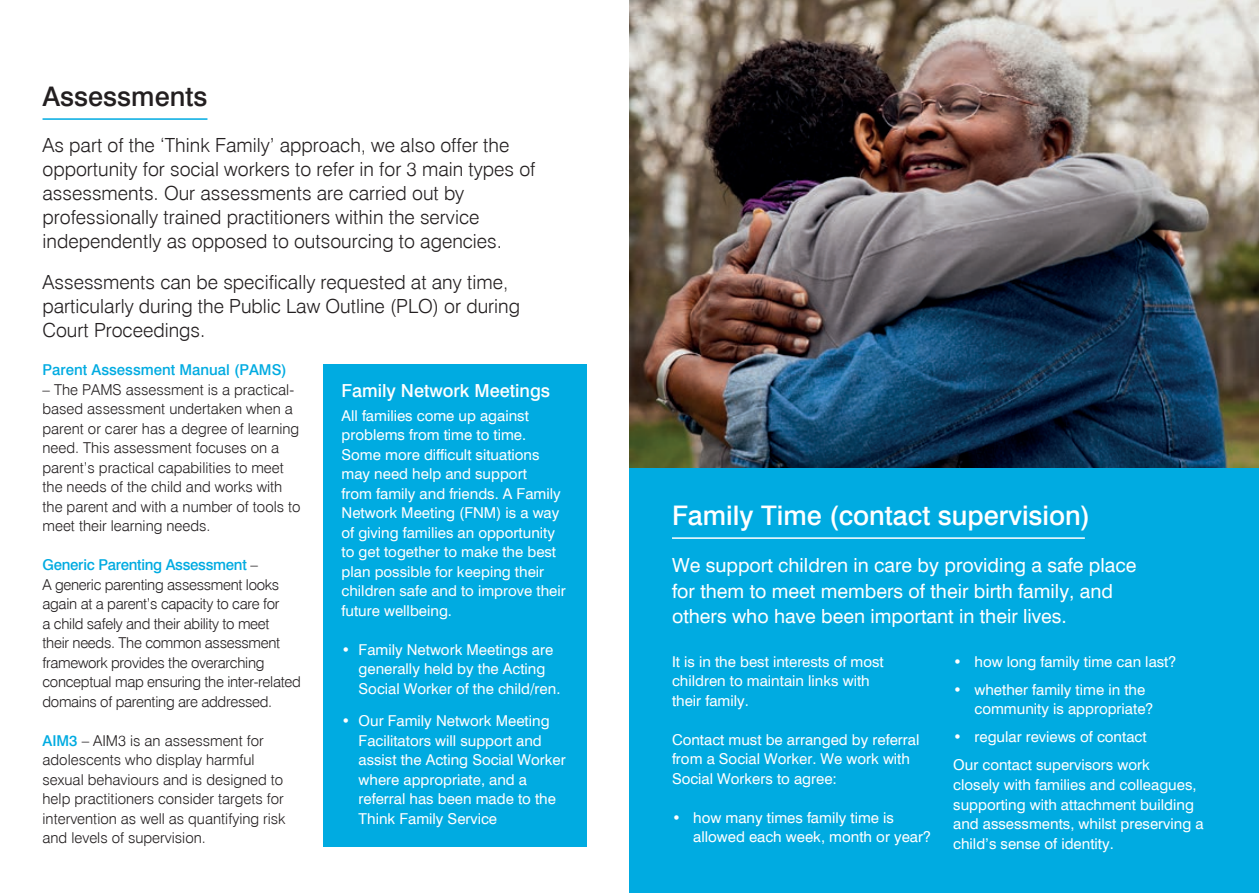
<style>
.page{position:relative;width:1259px;height:893px;background:#fff}
.page>*{position:absolute;margin:0;border:0;box-sizing:border-box;transform-origin:0 0}
.t1{font:500 27px "Swiss 721 BT";color:#fff}
.t2{font:500 27px "Swiss 721 BT";color:#231f20}
.t3{font:300 19.5px/24px "Swiss 721 BT";color:#231f20}
.t4{font:19.5px/25.5px "Swiss 721 BT";color:#fff}
.t5{font:500 18px "Swiss 721 BT";color:#fff}
.t6{font:15px/19.5px "Swiss 721 BT";color:#fff}
.t7{font:300 15px/19.5px "Swiss 721 BT";color:#231f20}
.t8{font:300 15px/19.5px "Swiss 721 BT";letter-spacing:-.02em;color:#231f20}
.t9{font:500 15px "Swiss 721 BT";color:#00abe1}
.s1{font-weight:500;color:#00abe1}
</style>
<div class="page">
<div style="left:629px;top:0;width:630px;height:893px;background:#00abe1"></div>
<hr style="left:43px;top:118px;width:164px;height:2px;background:#00abe1">
<hr style="left:672px;top:537px;width:412px;height:2px;background:#fff">
<div style="left:324px;top:364px;width:263px;height:482px;background:#00abe1"></div>
<img style="left:629px;top:0;width:630px;height:468px">
<h1 class="t2" style="left:43px;top:80px;width:166px">Assessments</h1>
<p class="t3" style="left:43px;top:133px;width:494px">As part of the ‘Think Family’ approach, we also offer the opportunity for social workers to refer in for 3 main types of assessments. Our assessments are carried out by professionally trained practitioners within the service independently as opposed to outsourcing to agencies.</p>
<h2 class="t3" style="left:43px;top:270px;width:479px">Assessments can be specifically requested at any time, particularly during the Public Law Outline (PLO) or during<br>Court Proceedings.</h2>
<p class="t9" style="left:43px;top:361px;width:246px">Parent Assessment Manual (PAMS)</p>
<p class="t7" style="left:43px;top:380px;width:259px">– The PAMS assessment is a practical&shy;based assessment undertaken when a parent or carer has a degree of learning need. This assessment focuses on a parent’s practical capabilities to meet the needs of the child and works with the parent and with a number of tools to meet their learning needs.</p>
<p class="t8" style="left:43px;top:555px;width:260px"><span class="s1">Generic Parenting Assessment</span> –<br>A generic parenting assessment looks again at a parent’s capacity to care for<br>a child safely and their ability to meet<br>their needs. The common assessment framework provides the overarching conceptual map ensuring the inter-related domains of parenting are addressed.</p>
<p class="t7" style="left:43px;top:731px;width:244px"><span class="s1">AIM3</span> – AIM3 is an assessment for adolescents who display harmful sexual behaviours and is designed to help practitioners consider targets for intervention as well as quantifying risk and levels of supervision.</p>
<p class="t5" style="left:341px;top:380px;width:210px">Family Network Meetings</p>
<p class="t6" style="left:341px;top:406px;width:226px">All families come up against problems from time to time.<br>Some more difficult situations may need help and support<br>from family and friends. A Family<br>Network Meeting (FNM) is a way of giving families an opportunity to get together to make the best plan possible for keeping their children safe and to improve their future wellbeing.</p>
<p class="t6" style="left:358px;top:640px;width:203px;text-indent:-17px">• Family Network Meetings are generally held by the Acting<br>Social Worker of the child/ren.</p>
<p class="t6" style="left:358px;top:711px;width:209px;text-indent:-17px">• Our Family Network Meeting<br>Facilitators will support and assist the Acting Social Worker where appropriate, and a referral has been made to the<br>Think Family Service</p>
<h1 class="t1" style="left:672px;top:499px;width:420px">Family Time (contact supervision)</h1>
<h2 class="t4" style="left:672px;top:553px;width:466px">We support children in care by providing a safe place for them to meet members of their birth family, and others who have been important in their lives.</h2>
<p class="t6" style="left:672px;top:652px;width:213px">It is in the best interests of most children to maintain links with their family.</p>
<p class="t6" style="left:672px;top:730px;width:249px">Contact must be arranged by referral from a Social Worker. We work with<br>Social Workers to agree:</p>
<p class="t6" style="left:693px;top:808px;width:239px;text-indent:-21px">• how many times family time is allowed each week, month or year?</p>
<p class="t6" style="left:953px;top:652px;width:225px">• how long family time can last?</p>
<p class="t6" style="left:974px;top:680px;width:180px;text-indent:-21px">• whether family time in the community is appropriate?</p>
<p class="t6" style="left:953px;top:723px;width:198px;line-height:28px">• regular reviews of contact<br>Our contact supervisors work</p>
<p class="t6" style="left:953px;top:775px;width:252px">closely with families and colleagues, supporting with attachment building and assessments, whilst preserving a child’s sense of identity.</p>
</div>
